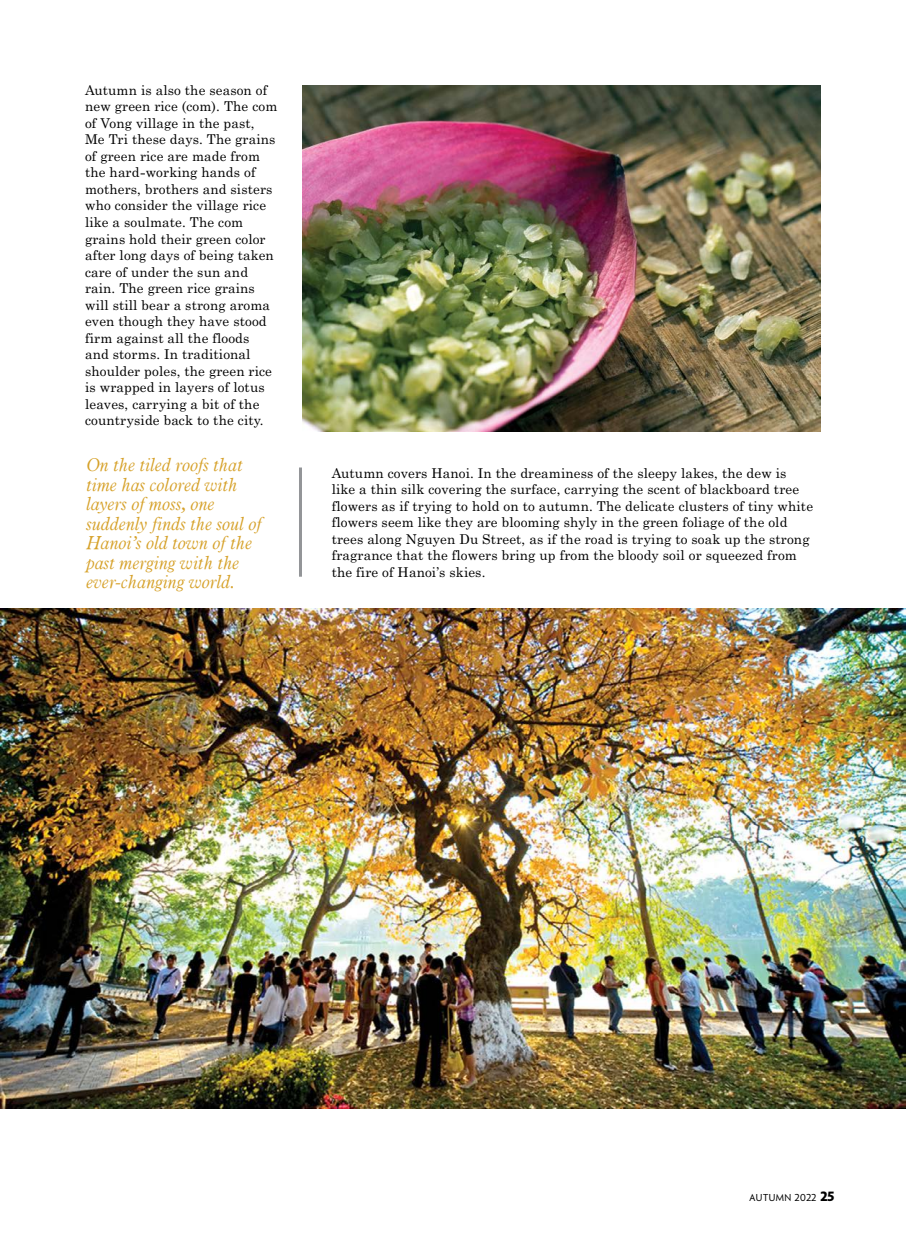
<style>
.page{position:relative;width:906px;height:1238px;background:#fff}
.page>*{position:absolute;margin:0;border:0;box-sizing:border-box;transform-origin:0 0}
.t1{font:italic 18px/19.5px "UVN Anh Hai Nhe";color:#d6a129}
.t2{font:13.5px/16.5px "UTM Centur";letter-spacing:.01em;color:#000}
.t3{font:9px "UTM Penumbra";letter-spacing:.05em;color:#000}
.s1{font-weight:700;font-size:12px}
</style>
<div class="page">
<hr style="left:299px;top:467px;width:3px;height:109px;background:#939598">
<img style="left:303px;top:85px;width:518px;height:347px">
<img style="left:0;top:608px;width:906px;height:500px">
<p class="t2" style="left:85px;top:80px;width:194px">Autumn is also the season of new green rice (com). The com of Vong village in the past,<br>Me Tri these days. The grains of green rice are made from the hard-working hands of mothers, brothers and sisters who consider the village rice like a soulmate. The com grains hold their green color after long days of being taken care of under the sun and rain. The green rice grains will still bear a strong aroma even though they have stood firm against all the floods<br>and storms. In traditional shoulder poles, the green rice is wrapped in layers of lotus leaves, carrying a bit of the countryside back to the city.</p>
<h1 class="t1" style="left:87px;top:453px;width:177px">On the tiled roofs that time has colored with layers of moss, one suddenly finds the soul of<br>Hanoi’s old town of the past merging with the ever-changing world.</h1>
<p class="t2" style="left:332px;top:463px;width:483px">Autumn covers Hanoi. In the dreaminess of the sleepy lakes, the dew is like a thin silk covering the surface, carrying the scent of blackboard tree flowers as if trying to hold on to autumn. The delicate clusters of tiny white flowers seem like they are blooming shyly in the green foliage of the old trees along Nguyen Du Street, as if the road is trying to soak up the strong fragrance that the flowers bring up from the bloody soil or squeezed from the fire of Hanoi’s skies.</p>
<p class="t3" style="left:749px;top:1190px;width:86px">AUTUMN 2022 <span class="s1">25</span></p>
</div>
